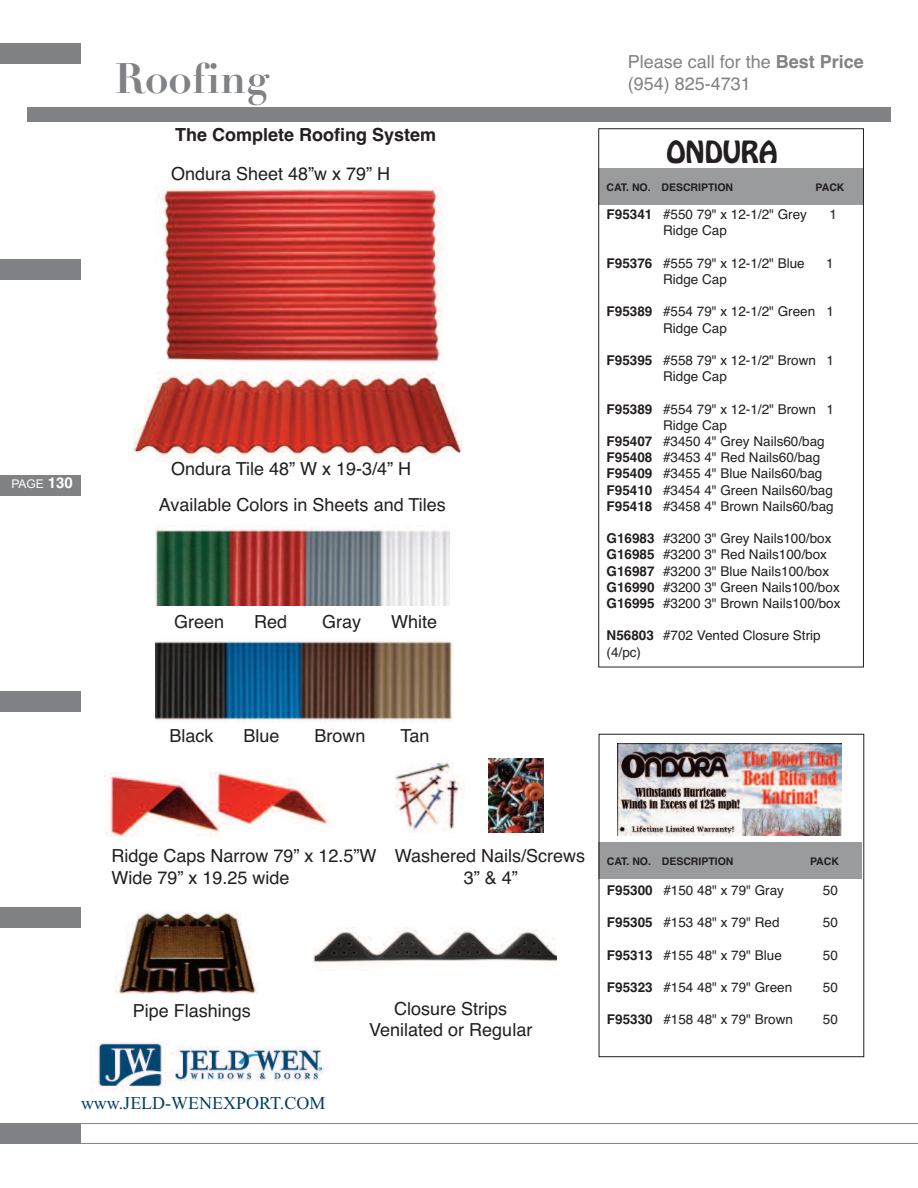
<style>
.page{position:relative;width:918px;height:1188px;background:#fff}
.page>*{position:absolute;margin:0;border:0;box-sizing:border-box;transform-origin:0 0}
.t1{font:700 42px "Didot";color:#808285}
.t2{font:27px "Hobo Std";color:#231f20}
.t3{font:18px/21.6px "Helvetica";color:#231f20}
.t4{font:18px/21.6px "Helvetica";color:#808285}
.t5{font:700 18px "Helvetica";color:#231f20}
.t6{font:18px "Times New Roman";color:#003f61}
.t7{font:13.5px/16.2px "Helvetica";color:#231f20}
.t8{font:12px "Arial";color:#fff}
.t9{font:700 10.5px "Helvetica";color:#231f20}
.s1{font-family:"Helvetica";font-weight:700;font-size:15px}
.s2{font-weight:700}
</style>
<div class="page">
<div style="left:599px;top:842px;width:263px;height:36px;background:#999b9d"></div>
<div style="left:599px;top:734px;width:265px;height:323px;border:1px solid #231f20"></div>
<div style="left:599px;top:168px;width:265px;height:36px;background:#999b9d"></div>
<hr style="left:0;top:1123px;width:918px;height:1px;background:#808285">
<hr style="left:0;top:1143px;width:918px;height:1px;background:#808285">
<div style="left:0;top:43px;width:81px;height:21px;background:#808285"></div>
<div style="left:0;top:259px;width:81px;height:21px;background:#808285"></div>
<div style="left:0;top:475px;width:81px;height:21px;background:#808285"></div>
<div style="left:0;top:691px;width:81px;height:21px;background:#808285"></div>
<div style="left:0;top:907px;width:81px;height:21px;background:#808285"></div>
<div style="left:0;top:1123px;width:81px;height:21px;background:#808285"></div>
<div style="left:27px;top:107px;width:864px;height:14px;background:#808285"></div>
<div style="left:598px;top:128px;width:266px;height:539px;border:1px solid #231f20"></div>
<img style="left:618px;top:743px;width:224px;height:92px">
<img style="left:92px;top:1042px;width:232px;height:50px">
<img style="left:158px;top:186px;width:285px;height:176px">
<img style="left:134px;top:371px;width:327px;height:90px">
<img style="left:155px;top:528px;width:295px;height:77px">
<img style="left:155px;top:641px;width:299px;height:81px">
<img style="left:105px;top:773px;width:225px;height:64px">
<img style="left:396px;top:762px;width:69px;height:70px">
<img style="left:489px;top:758px;width:55px;height:75px">
<img style="left:114px;top:912px;width:144px;height:81px">
<img style="left:313px;top:928px;width:244px;height:38px">
<p class="t8" style="left:12px;top:477px;width:63px">PAGE <span class="s1">130</span></p>
<h1 class="t1" style="left:115px;top:52px;width:156px">Roofing</h1>
<h3 class="t4" style="left:628px;top:51px;width:238px">Please call for the <span class="s2">Best Price </span>(954) 825-4731</h3>
<h3 class="t5" style="left:175px;top:124px;width:263px">The Complete Roofing System</h3>
<h3 class="t3" style="left:171px;top:163px;width:221px">Ondura Sheet 48”w x 79” H</h3>
<h3 class="t3" style="left:159px;top:451px;width:288px;line-height:36px;text-indent:12px">Ondura Tile 48” W x 19-3/4” H<br>Available Colors in Sheets and Tiles</h3>
<h3 class="t3" style="left:174px;top:611px;width:52px">Green</h3>
<h3 class="t3" style="left:254px;top:611px;width:35px">Red</h3>
<h3 class="t3" style="left:322px;top:611px;width:41px">Gray</h3>
<h3 class="t3" style="left:391px;top:611px;width:48px">White</h3>
<h3 class="t3" style="left:170px;top:725px;width:46px">Black</h3>
<h3 class="t3" style="left:244px;top:725px;width:38px">Blue</h3>
<h3 class="t3" style="left:315px;top:725px;width:53px">Brown</h3>
<h3 class="t3" style="left:400px;top:725px;width:31px">Tan</h3>
<h2 class="t2" style="left:666px;top:141px;width:113px">ONDURA</h2>
<p class="t9" style="left:607px;top:181px;width:128px">CAT. NO. DESCRIPTION</p>
<p class="t9" style="left:816px;top:181px;width:30px">PACK</p>
<p class="t7" style="left:607px;top:206px;width:202px"><span class="s2">F95341</span> #550 79" x 12-1/2" Grey</p>
<p class="t7" style="left:830px;top:206px;width:9px">1</p>
<p class="t7" style="left:663px;top:223px;width:65px">Ridge Cap</p>
<p class="t7" style="left:607px;top:255px;width:200px"><span class="s2">F95376</span> #555 79" x 12-1/2" Blue</p>
<p class="t7" style="left:826px;top:255px;width:9px">1</p>
<p class="t7" style="left:663px;top:271px;width:65px">Ridge Cap</p>
<p class="t7" style="left:663px;top:304px;width:172px;text-indent:-57px"><span class="s2">F95389</span> #554 79" x 12-1/2" Green 1<br>Ridge Cap</p>
<p class="t7" style="left:663px;top:352px;width:172px;text-indent:-57px"><span class="s2">F95395</span> #558 79" x 12-1/2" Brown 1<br>Ridge Cap</p>
<p class="t7" style="left:607px;top:401px;width:229px"><span class="s2">F95389</span> #554 79" x 12-1/2" Brown 1</p>
<p class="t7" style="left:663px;top:417px;width:65px">Ridge Cap</p>
<p class="t7" style="left:607px;top:433px;width:220px"><span class="s2">F95407</span> #3450 4" Grey Nails60/bag</p>
<p class="t7" style="left:607px;top:449px;width:215px"><span class="s2">F95408</span> #3453 4" Red Nails60/bag</p>
<p class="t7" style="left:607px;top:466px;width:217px"><span class="s2">F95409</span> #3455 4" Blue Nails60/bag</p>
<p class="t7" style="left:607px;top:482px;width:228px"><span class="s2">F95410</span> #3454 4" Green Nails60/bag</p>
<p class="t7" style="left:607px;top:498px;width:229px"><span class="s2">F95418</span> #3458 4" Brown Nails60/bag</p>
<p class="t7" style="left:607px;top:530px;width:235px"><span class="s2">G16983</span> #3200 3" Grey Nails100/box <span class="s2">G16985</span> #3200 3" Red Nails100/box <span class="s2">G16987</span> #3200 3" Blue Nails100/box <span class="s2">G16990</span> #3200 3" Green Nails100/box <span class="s2">G16995</span> #3200 3" Brown Nails100/box</p>
<p class="t7" style="left:607px;top:628px;width:216px"><span class="s2">N56803</span> #702 Vented Closure Strip (4/pc)</p>
<h3 class="t3" style="left:111px;top:845px;width:267px">Ridge Caps Narrow 79” x 12.5”W<br>Wide 79” x 19.25 wide</h3>
<h3 class="t3" style="left:395px;top:845px;width:192px;text-align:center">Washered Nails/Screws<br>3” &amp; 4”</h3>
<h3 class="t3" style="left:133px;top:1000px;width:120px">Pipe Flashings</h3>
<h3 class="t6" style="left:81px;top:1092px;width:246px">www.JELD-WENEXPORT.COM</h3>
<h3 class="t3" style="left:369px;top:998px;width:165px;text-align:center">Closure Strips<br>Venilated or Regular</h3>
<p class="t9" style="left:607px;top:855px;width:128px">CAT. NO. DESCRIPTION</p>
<p class="t9" style="left:810px;top:855px;width:30px">PACK</p>
<p class="t7" style="left:607px;top:882px;width:179px"><span class="s2">F95300</span> #150 48" x 79" Gray</p>
<p class="t7" style="left:823px;top:882px;width:17px">50</p>
<p class="t7" style="left:607px;top:914px;width:174px"><span class="s2">F95305</span> #153 48" x 79" Red</p>
<p class="t7" style="left:823px;top:914px;width:17px">50</p>
<p class="t7" style="left:607px;top:947px;width:176px"><span class="s2">F95313</span> #155 48" x 79" Blue</p>
<p class="t7" style="left:823px;top:947px;width:17px">50</p>
<p class="t7" style="left:607px;top:979px;width:187px"><span class="s2">F95323</span> #154 48" x 79" Green</p>
<p class="t7" style="left:823px;top:979px;width:17px">50</p>
<p class="t7" style="left:607px;top:1012px;width:188px"><span class="s2">F95330</span> #158 48" x 79" Brown</p>
<p class="t7" style="left:823px;top:1012px;width:17px">50</p>
</div>
